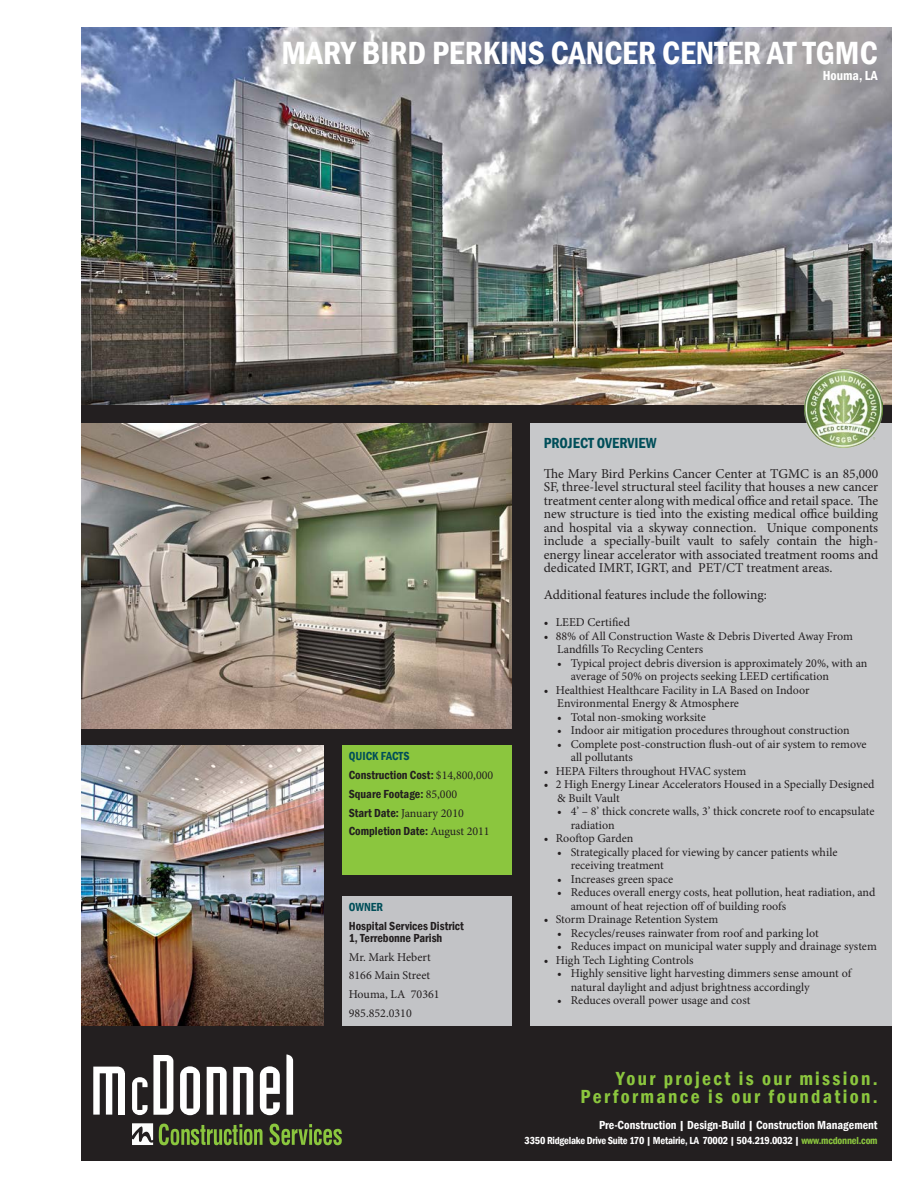
<style>
.page{position:relative;width:918px;height:1188px;background:#fff}
.page>*{position:absolute;margin:0;border:0;box-sizing:border-box;transform-origin:0 0}
.t1{font:600 condensed 33px "Franklin Gothic";color:#fff}
.t2{font:600 condensed 19.5px/18px "Franklin Gothic";letter-spacing:.12em;color:#8bc63e;text-align:right}
.t3{font:600 condensed 15px "Franklin Gothic";color:#004e59}
.t4{font:13.5px/13.5px "Minion Pro";letter-spacing:-.005em;color:#231f20;text-align:justify}
.t5{font:600 condensed 13.5px "Franklin Gothic";color:#fff}
.bullets{font:12px/13.5px "Minion Pro";color:#231f20}
.bullets-2{font:600 condensed 12px/12px "Franklin Gothic";color:#231f20}
.t6{font:600 condensed 12px "Franklin Gothic";color:#fff}
.bullets-3{font:600 condensed 12px "Franklin Gothic";color:#004e59}
.t7{font:600 condensed 10.5px "Franklin Gothic";letter-spacing:-.02em;color:#fff}
.s1{font-family:"Minion Pro";font-weight:400;font-stretch:normal}
.s2{font-family:"Franklin Gothic";font-weight:600;font-stretch:condensed}
.s3{color:#8bc63e}
</style>
<div class="page">
<div style="left:81px;top:27px;width:811px;height:1134px;background:#231f20"></div>
<svg style="left:132px;top:1055px;width:41px;height:60px"></svg>
<svg style="left:180px;top:1066px;width:20px;height:49px"></svg>
<svg style="left:207px;top:1067px;width:20px;height:48px"></svg>
<svg style="left:233px;top:1067px;width:20px;height:48px"></svg>
<svg style="left:260px;top:1066px;width:20px;height:49px"></svg>
<svg style="left:286px;top:1054px;width:7px;height:61px"></svg>
<svg style="left:93px;top:1067px;width:32px;height:48px"></svg>
<svg style="left:159px;top:1124px;width:104px;height:21px"></svg>
<svg style="left:270px;top:1124px;width:72px;height:21px"></svg>
<svg style="left:132px;top:1123px;width:21px;height:22px"></svg>
<img style="left:81px;top:27px;width:811px;height:378px">
<img style="left:81px;top:745px;width:243px;height:281px">
<div style="left:530px;top:423px;width:362px;height:603px;background:#c7c8ca"></div>
<div style="left:342px;top:896px;width:170px;height:130px;background:#c2c3c6"></div>
<div style="left:342px;top:745px;width:170px;height:130px;background:#8bc63e"></div>
<img style="left:81px;top:423px;width:431px;height:305px">
<img style="left:805px;top:369px;width:77px;height:78px">
<p class="t1" style="left:282px;top:31px;width:598px">MARY BIRD PERKINS CANCER CENTER AT TGMC</p>
<p class="t5" style="left:823px;top:67px;width:56px">Houma, LA</p>
<p class="bullets-3" style="left:349px;top:748px;width:62px">QUICK FACTS</p>
<p class="bullets-2" style="left:349px;top:769px;width:146px">Construction Cost: <span class="s1">$14,800,000</span></p>
<p class="bullets-2" style="left:349px;top:788px;width:110px">Square Footage: <span class="s1">85,000</span></p>
<p class="bullets" style="left:349px;top:806px;width:117px"><span class="s2">Start Date:</span> January 2010</p>
<p class="bullets-2" style="left:349px;top:825px;width:142px">Completion Date: <span class="s1">August 2011</span></p>
<p class="bullets-3" style="left:349px;top:899px;width:36px">OWNER</p>
<p class="bullets-2" style="left:349px;top:920px;width:117px">Hospital Services District<br>1, Terrebonne Parish</p>
<p class="bullets" style="left:349px;top:950px;width:83px">Mr. Mark Hebert</p>
<p class="bullets" style="left:349px;top:969px;width:83px">8166 Main Street</p>
<p class="bullets" style="left:349px;top:988px;width:92px">Houma, LA 70361</p>
<p class="bullets" style="left:349px;top:1006px;width:65px">985.852.0310</p>
<p class="t3" style="left:544px;top:433px;width:114px">PROJECT OVERVIEW</p>
<p class="t4" style="left:544px;top:467px;width:336px">The Mary Bird Perkins Cancer Center at TGMC is an 85,000<br>SF, three-level structural steel facility that houses a new cancer treatment center along with medical office and retail space. The new structure is tied into the existing medical office building and hospital via a skyway connection. Unique components include a specially-built vault to safely contain the high&shy;energy linear accelerator with associated treatment rooms and dedicated IMRT, IGRT, and PET/CT treatment areas.</p>
<p class="t4" style="left:544px;top:588px;width:225px">Additional features include the following:</p>
<p class="bullets" style="left:544px;top:616px;width:88px">• LEED Certified</p>
<p class="bullets" style="left:557px;top:629px;width:297px;text-indent:-14px">• 88% of All Construction Waste &amp; Debris Diverted Away From<br>Landfills To Recycling Centers</p>
<p class="bullets" style="left:571px;top:656px;width:298px;text-indent:-14px">• Typical project debris diversion is approximately 20%, with an average of 50% on projects seeking LEED certification</p>
<p class="bullets" style="left:557px;top:683px;width:254px;text-indent:-14px">• Healthiest Healthcare Facility in LA Based on Indoor<br>Environmental Energy &amp; Atmosphere</p>
<p class="bullets" style="left:557px;top:710px;width:150px">• Total non-smoking worksite</p>
<p class="bullets" style="left:557px;top:724px;width:294px">• Indoor air mitigation procedures throughout construction</p>
<p class="bullets" style="left:571px;top:737px;width:297px;text-indent:-14px">• Complete post-construction flush-out of air system to remove all pollutants</p>
<p class="bullets" style="left:544px;top:764px;width:204px">• HEPA Filters throughout HVAC system</p>
<p class="bullets" style="left:557px;top:778px;width:319px;text-indent:-14px">• 2 High Energy Linear Accelerators Housed in a Specially Designed &amp; Built Vault</p>
<p class="bullets" style="left:571px;top:805px;width:305px;text-indent:-14px">• 4’ – 8’ thick concrete walls, 3’ thick concrete roof to encapsulate radiation</p>
<p class="bullets" style="left:544px;top:832px;width:91px">• Rooftop Garden</p>
<p class="bullets" style="left:571px;top:845px;width:268px;text-indent:-14px">• Strategically placed for viewing by cancer patients while receiving treatment</p>
<p class="bullets" style="left:557px;top:872px;width:118px">• Increases green space</p>
<p class="bullets" style="left:571px;top:886px;width:306px;text-indent:-14px">• Reduces overall energy costs, heat pollution, heat radiation, and amount of heat rejection off of building roofs</p>
<p class="bullets" style="left:544px;top:913px;width:176px">• Storm Drainage Retention System</p>
<p class="bullets" style="left:557px;top:926px;width:263px">• Recycles/reuses rainwater from roof and parking lot</p>
<p class="bullets" style="left:557px;top:940px;width:321px">• Reduces impact on municipal water supply and drainage system</p>
<p class="bullets" style="left:544px;top:953px;width:151px">• High Tech Lighting Controls</p>
<p class="bullets" style="left:571px;top:967px;width:282px;text-indent:-14px">• Highly sensitive light harvesting dimmers sense amount of natural daylight and adjust brightness accordingly</p>
<p class="bullets" style="left:557px;top:994px;width:195px">• Reduces overall power usage and cost</p>
<h2 class="t2" style="left:580px;top:1069px;width:299px">Your project is our mission.<br>Performance is our foundation.</h2>
<p class="t6" style="left:599px;top:1117px;width:280px">Pre-Construction | Design-Build | Construction Management</p>
<p class="t7" style="left:525px;top:1134px;width:354px">3350 Ridgelake Drive Suite 170 | Metairie, LA 70002 | 504.219.0032 | <span class="s3">www.mcdonnel.com</span></p>
</div>
